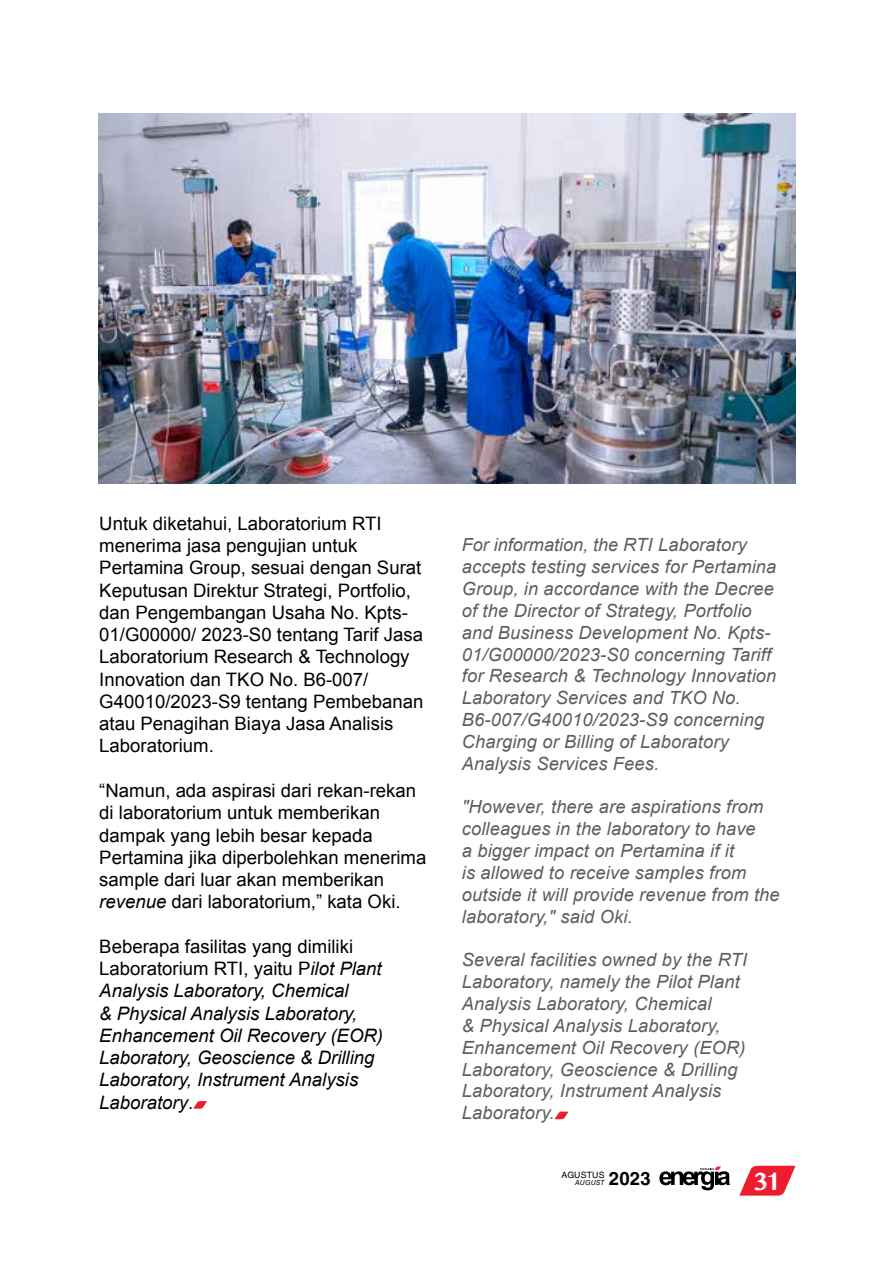
<style>
.page{position:relative;width:869px;height:1265px;background:#fff}
.page>*{position:absolute;margin:0;border:0;box-sizing:border-box;transform-origin:0 0}
.t1{font:700 26.25px "Myanmar MN";color:#fff}
.t2{font:18.55px/22.2px "Arial";color:#000}
.t3{font:italic 18.55px/22.2px "Arial";color:#000}
.t4{font:700 18.55px "Helvetica LT Std";color:#000}
.t5{font:italic 18.2px/21.9px "Arial";letter-spacing:.01em;color:#5d5d60}
.t6{font:italic 18.03px "Arial";color:#5d5d60}
.t7{font:8.75px "Helvetica LT Std";letter-spacing:.015em;color:#000}
.t8{font:italic 7px "Helvetica LT Std";letter-spacing:.015em;color:#000}
.s1{font-style:italic}
.s2{font-style:normal}
.s3{font-size:18.2px}
</style>
<div class="page">
<svg style="left:739px;top:1166px;width:56px;height:30px"></svg>
<svg style="left:659px;top:1166px;width:70px;height:24px"></svg>
<svg style="left:554px;top:1112px;width:14px;height:7px"></svg>
<svg style="left:193px;top:1101px;width:14px;height:8px"></svg>
<img style="left:99px;top:113px;width:695px;height:370px">
<p class="t2" style="left:99px;top:512px;width:325px">Untuk diketahui, Laboratorium RTI menerima jasa pengujian untuk Pertamina Group, sesuai dengan Surat Keputusan Direktur Strategi, Portfolio, dan Pengembangan Usaha No. Kpts-01/G00000/ 2023-S0 tentang Tarif Jasa Laboratorium Research &amp; Technology Innovation dan TKO No. B6-007/ G40010/2023-S9 tentang Pembebanan atau Penagihan Biaya Jasa Analisis Laboratorium.</p>
<p class="t2" style="left:99px;top:780px;width:328px">“Namun, ada aspirasi dari rekan-rekan di laboratorium untuk memberikan dampak yang lebih besar kepada Pertamina jika diperbolehkan menerima sample dari luar akan memberikan <span class="s1">revenue</span> dari laboratorium,” kata Oki.</p>
<p class="t3" style="left:99px;top:935px;width:285px"><span class="s2">Beberapa fasilitas yang dimiliki<br>Laboratorium RTI, yaitu P</span>ilot Plant<br>Analysis Laboratory, Chemical<br>&amp; Physical Analysis Laboratory,<br>Enhancement Oil Recovery (EOR)<br>Laboratory, Geoscience &amp; Drilling<br>Laboratory, Instrument Analysis<br>Laboratory<span class="s2">.</span></p>
<p class="t6" style="left:461px;top:533px;width:286px">For information, the <span class="s3">RTI Laboratory</span></p>
<p class="t5" style="left:461px;top:556px;width:316px">accepts testing services for Pertamina Group, in accordance with the Decree of the Director of Strategy, Portfolio and Business Development No. Kpts-01/G00000/2023-S0 concerning Tariff for Research &amp; Technology Innovation Laboratory Services and TKO No.<br>B6-007/G40010/2023-S9 concerning Charging or Billing of Laboratory Analysis Services Fees.</p>
<p class="t5" style="left:461px;top:796px;width:319px">"However, there are aspirations from colleagues in the laboratory to have<br>a bigger impact on Pertamina if it<br>is allowed to receive samples from outside it will provide revenue from the laboratory," said Oki.</p>
<p class="t5" style="left:461px;top:949px;width:287px">Several facilities owned by the RTI<br>Laboratory, namely the Pilot Plant<br>Analysis Laboratory, Chemical<br>&amp; Physical Analysis Laboratory,<br>Enhancement Oil Recovery (EOR)<br>Laboratory, Geoscience &amp; Drilling<br>Laboratory, Instrument Analysis<br>Laboratory.</p>
<p class="t7" style="left:561px;top:1170px;width:44px">AGUSTUS</p>
<p class="t8" style="left:575px;top:1178px;width:31px">AUGUST</p>
<p class="t4" style="left:608px;top:1167px;width:43px">2023</p>
<h1 class="t1" style="left:753px;top:1165px;width:29px">31</h1>
</div>
